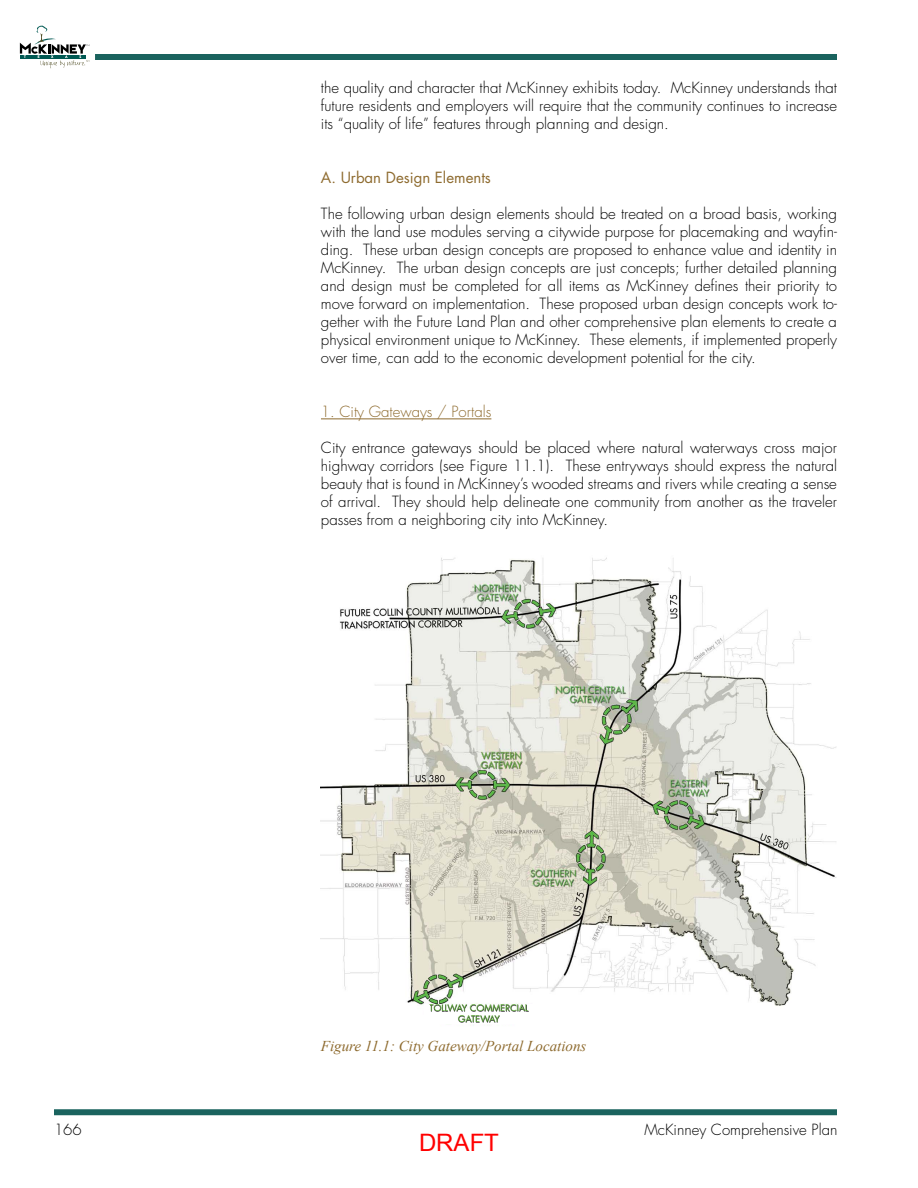
<style>
.page{position:relative;width:918px;height:1188px;background:#fff}
.page>*{position:absolute;margin:0;border:0;box-sizing:border-box;transform-origin:0 0}
.t1{font:24px "Arial";color:#f00}
.t2{font:300 15px/18px "Futura Std";color:#000;text-align:justify}
.t3{font:italic 15px "Times New Roman";color:#8e6b2f}
.t4{font:300 15px "Futura Std";color:#8e6b2f}
.t5{font:15px "Futura Std";color:#8e6b2f}
.t6{font:9px/10.8px "Futura Std";color:#63af3d;text-align:center}
</style>
<div class="page">
<div style="left:95px;top:54px;width:742px;height:6px;background:#1a635e"></div>
<div style="left:54px;top:1109px;width:783px;height:6px;background:#1a635e"></div>
<svg style="left:20px;top:25px;width:69px;height:43px"></svg>
<hr style="left:321px;top:418px;width:170px;height:1px;background:#8e6b2f">
<img style="left:321px;top:557px;width:516px;height:469px">
<div style="left:424px;top:1004px;width:110px;height:20px;background:#fff"></div>
<div style="left:430px;top:1004px;width:99px;height:19px;background:#000;opacity:.88"></div>
<p class="t2" style="left:321px;top:79px;width:518px">the quality and character that McKinney exhibits today. McKinney understands that future residents and employers will require that the community continues to increase its “quality of life” features through planning and design.</p>
<p class="t5" style="left:321px;top:168px;width:171px">A. Urban Design Elements</p>
<p class="t2" style="left:321px;top:205px;width:518px">The following urban design elements should be treated on a broad basis, working with the land use modules serving a citywide purpose for placemaking and wayfin&shy;ding. These urban design concepts are proposed to enhance value and identity in McKinney. The urban design concepts are just concepts; further detailed planning and design must be completed for all items as McKinney defines their priority to move forward on implementation. These proposed urban design concepts work to&shy;gether with the Future Land Plan and other comprehensive plan elements to create a physical environment unique to McKinney. These elements, if implemented properly over time, can add to the economic development potential for the city.</p>
<p class="t4" style="left:321px;top:403px;width:172px">1. City Gateways / Portals</p>
<p class="t2" style="left:321px;top:439px;width:518px">City entrance gateways should be placed where natural waterways cross major highway corridors (see Figure 11.1). These entryways should express the natural beauty that is found in McKinney’s wooded streams and rivers while creating a sense of arrival. They should help delineate one community from another as the traveler passes from a neighboring city into McKinney.</p>
<p class="t6" style="left:430px;top:1003px;width:100px">TOLLWAY COMMERCIAL<br>GATEWAY</p>
<p class="t3" style="left:321px;top:1036px;width:267px">Figure 11.1: City Gateway/Portal Locations</p>
<p class="t2" style="left:54px;top:1121px;width:29px">166</p>
<p class="t2" style="left:644px;top:1121px;width:195px">McKinney Comprehensive Plan</p>
<h1 class="t1" style="left:419px;top:1126px;width:81px">DRAFT</h1>
</div>
